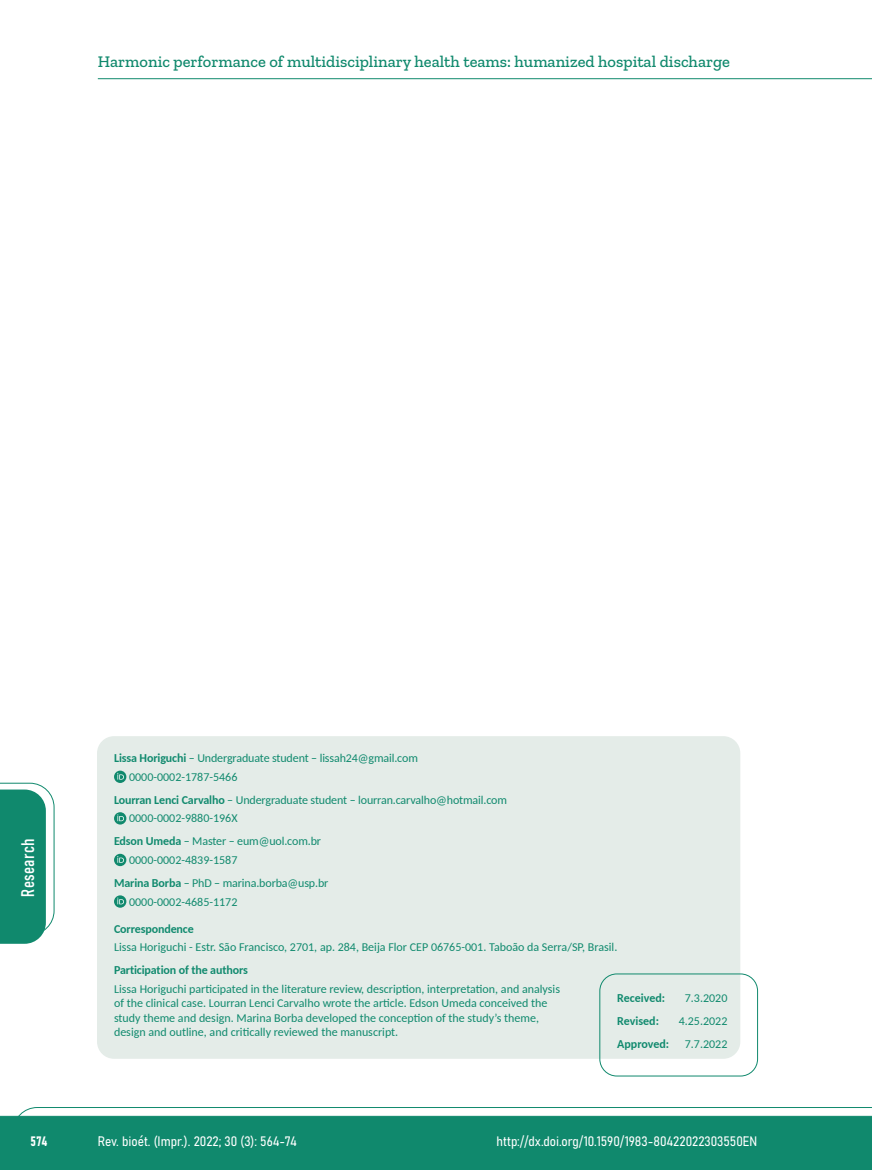
<style>
.page{position:relative;width:872px;height:1170px;background:#fff}
.page>*{position:absolute;margin:0;border:0;box-sizing:border-box;transform-origin:0 0}
.t1{font:18px "Bahnschrift";letter-spacing:.02em;color:#fff}
.t2{font:500 16.5px "Zilla Slab";color:#10896d}
.t3{font:13.5px "Bahnschrift";color:#fff}
.t4{font:12px/18.6px "Carlito";color:#108a6e}
.t5{font:700 12px "Carlito";letter-spacing:-.01em;color:#108a6e}
.s1{font-weight:700}
</style>
<div class="page">
<svg style="left:12px;top:1107px;width:860px;height:62px;background:#2e987f"></svg>
<hr style="left:98px;top:78px;width:774px;height:1px;background:#10896d">
<div style="left:97px;top:736px;width:643px;height:322px;background:#e4ece8;border-radius:17px"></div>
<svg style="left:114px;top:770px;width:12px;height:13px"></svg>
<svg style="left:117px;top:772px;width:7px;height:7px"></svg>
<svg style="left:114px;top:812px;width:12px;height:12px"></svg>
<svg style="left:117px;top:814px;width:7px;height:7px"></svg>
<svg style="left:114px;top:853px;width:12px;height:13px"></svg>
<svg style="left:117px;top:856px;width:7px;height:6px"></svg>
<svg style="left:114px;top:895px;width:12px;height:12px"></svg>
<svg style="left:117px;top:897px;width:7px;height:7px"></svg>
<div style="left:599px;top:973px;width:159px;height:103px;border:1px solid #10896d;border-radius:17px"></div>
<svg style="left:0;top:782px;width:55px;height:161px"></svg>
<h2 class="t2" style="left:98px;top:53px;width:634px">Harmonic performance of multidisciplinary health teams: humanized hospital discharge</h2>
<h1 class="t1" style="left:14px;top:896px;width:59px;rotate:-90deg">Research</h1>
<p class="t4" style="left:129px;top:748px;width:290px;text-indent:-15px"><span class="s1">Lissa Horiguchi</span> – Undergraduate student – lissah24@gmail.com<br>0000-0002-1787-5466</p>
<p class="t4" style="left:129px;top:789px;width:379px;text-indent:-15px"><span class="s1">Lourran Lenci Carvalho</span> – Undergraduate student – lourran.carvalho@hotmail.com<br>0000-0002-9880-196X</p>
<p class="t4" style="left:129px;top:831px;width:193px;text-indent:-15px"><span class="s1">Edson Umeda</span> – Master – eum@uol.com.br<br>0000-0002-4839-1587</p>
<p class="t4" style="left:129px;top:873px;width:201px;text-indent:-15px"><span class="s1">Marina Borba</span> – PhD – marina.borba@usp.br<br>0000-0002-4685-1172</p>
<p class="t5" style="left:114px;top:920px;width:81px">Correspondence</p>
<p class="t4" style="left:114px;top:937px;width:505px">Lissa Horiguchi - Estr. São Francisco, 2701, ap. 284, Beija Flor CEP 06765-001. Taboão da Serra/SP, Brasil.</p>
<p class="t5" style="left:114px;top:962px;width:135px">Participation of the authors</p>
<p class="t4" style="left:114px;top:981px;width:447px;line-height:14.4px">Lissa Horiguchi participated in the literature review, description, interpretation, and analysis of the clinical case. Lourran Lenci Carvalho wrote the article. Edson Umeda conceived the study theme and design. Marina Borba developed the conception of the study’s theme, design and outline, and critically reviewed the manuscript.</p>
<p class="t5" style="left:617px;top:989px;width:49px">Received:</p>
<p class="t4" style="left:685px;top:987px;width:44px">7.3.2020</p>
<p class="t5" style="left:617px;top:1012px;width:43px">Revised:</p>
<p class="t4" style="left:679px;top:1010px;width:50px">4.25.2022</p>
<p class="t5" style="left:617px;top:1035px;width:54px">Approved:</p>
<p class="t4" style="left:685px;top:1033px;width:44px">7.7.2022</p>
<p class="t3" style="left:31px;top:1130px;width:18px">574</p>
<p class="t3" style="left:98px;top:1131px;width:201px">Rev. bioét. (Impr.). 2022; 30 (3): 564-74</p>
<p class="t3" style="left:496px;top:1131px;width:262px">http://dx.doi.org/10.1590/1983-80422022303550EN</p>
</div>
